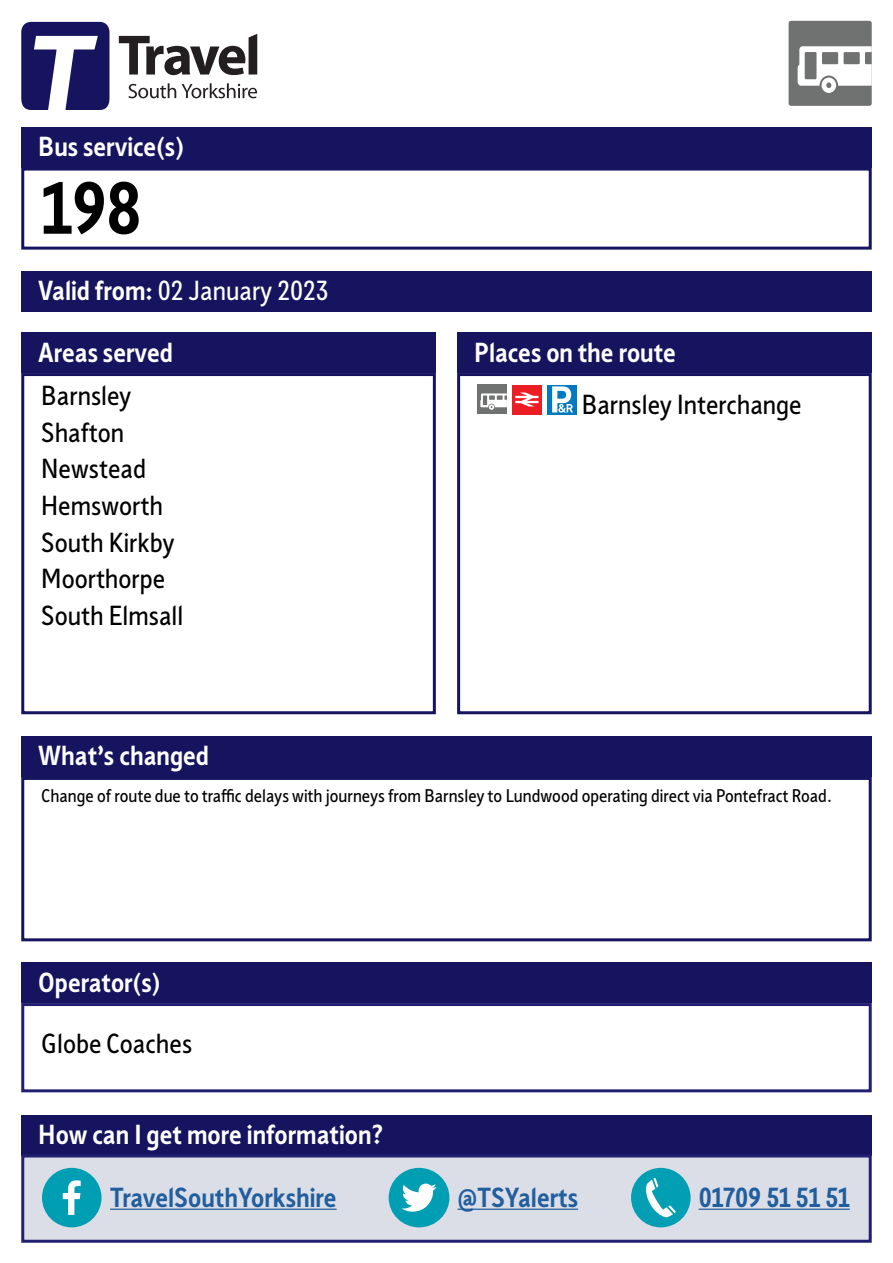
<style>
.page{position:relative;width:893px;height:1263px;background:#fff}
.page>*{position:absolute;margin:0;border:0;box-sizing:border-box;transform-origin:0 0}
.t1{font:700 72px "Sheffield Sans 2";color:#000}
.t2{font:27px/36.6px "Sheffield Sans 2";color:#000}
.t3{font:700 27px "Sheffield Sans 2";color:#fff}
.t4{font:700 27px "Sheffield Sans 2";color:#215e9e}
.t5{font:27px "Sheffield Sans 2";color:#fff}
.t6{font:18px "Sheffield Sans 2";color:#000}
.s1{font-weight:700}
</style>
<div class="page">
<div style="left:21px;top:271px;width:851px;height:40px;background:#16145f"></div>
<div style="left:21px;top:127px;width:851px;height:41px;background:#16145f"></div>
<div style="left:21px;top:168px;width:851px;height:82px;border:3px solid #16145f"></div>
<div style="left:21px;top:736px;width:851px;height:41px;background:#16145f"></div>
<div style="left:21px;top:777px;width:851px;height:164px;border:3px solid #16145f"></div>
<div style="left:21px;top:333px;width:415px;height:40px;background:#16145f"></div>
<div style="left:21px;top:373px;width:415px;height:341px;border:3px solid #16145f"></div>
<div style="left:457px;top:333px;width:415px;height:40px;background:#16145f"></div>
<div style="left:477px;top:385px;width:30px;height:29px;background:#707271"></div>
<svg style="left:480px;top:393px;width:27px;height:17px"></svg>
<div style="left:512px;top:385px;width:30px;height:29px;background:#ed1d24"></div>
<svg style="left:515px;top:392px;width:23px;height:14px"></svg>
<div style="left:547px;top:385px;width:30px;height:29px;background:#0079c1"></div>
<svg style="left:552px;top:386px;width:21px;height:27px"></svg>
<div style="left:457px;top:373px;width:415px;height:341px;border:3px solid #16145f"></div>
<div style="left:21px;top:962px;width:851px;height:41px;background:#16145f"></div>
<div style="left:21px;top:1003px;width:851px;height:89px;border:3px solid #221f72"></div>
<div style="left:789px;top:21px;width:83px;height:85px;background:#707271;border-radius:3px"></div>
<svg style="left:798px;top:46px;width:74px;height:47px"></svg>
<svg style="left:128px;top:83px;width:48px;height:15px"></svg>
<svg style="left:182px;top:83px;width:75px;height:15px"></svg>
<svg style="left:119px;top:34px;width:138px;height:41px"></svg>
<svg style="left:21px;top:22px;width:88px;height:88px"></svg>
<div style="left:21px;top:1115px;width:851px;height:40px;background:#16145f"></div>
<div style="left:21px;top:1154px;width:851px;height:89px;background:#dbdee7;border:3px solid #221f72"></div>
<hr style="left:110px;top:1208px;width:227px;height:2px;background:#215e9e">
<hr style="left:458px;top:1208px;width:120px;height:2px;background:#215e9e">
<hr style="left:699px;top:1208px;width:151px;height:2px;background:#215e9e">
<div style="left:42px;top:1168px;width:60px;height:59px;background:#009eb3;border-radius:50%"></div>
<svg style="left:63px;top:1180px;width:18px;height:35px"></svg>
<div style="left:389px;top:1168px;width:60px;height:59px;background:#009eb3;border-radius:50%"></div>
<svg style="left:401px;top:1183px;width:36px;height:28px"></svg>
<div style="left:631px;top:1168px;width:60px;height:59px;background:#029eb3;border-radius:50%"></div>
<svg style="left:646px;top:1178px;width:30px;height:39px"></svg>
<h2 class="t3" style="left:38px;top:128px;width:147px">Bus service(s)</h2>
<h1 class="t1" style="left:41px;top:160px;width:101px">198</h1>
<h2 class="t5" style="left:38px;top:272px;width:292px"><span class="s1">Valid from:</span> 02 January 2023</h2>
<h2 class="t3" style="left:38px;top:334px;width:136px">Areas served</h2>
<h2 class="t2" style="left:41px;top:377px;width:144px">Barnsley<br>Shafton<br>Newstead<br>Hemsworth<br>South Kirkby<br>Moorthorpe<br>South Elmsall</h2>
<h2 class="t3" style="left:474px;top:334px;width:203px">Places on the route</h2>
<h2 class="t2" style="left:582px;top:386px;width:221px">Barnsley Interchange</h2>
<h2 class="t3" style="left:38px;top:738px;width:172px">What’s changed</h2>
<p class="t6" style="left:41px;top:784px;width:792px">Change of route due to traffic delays with journeys from Barnsley to Lundwood operating direct via Pontefract Road.</p>
<h2 class="t3" style="left:38px;top:964px;width:124px">Operator(s)</h2>
<h2 class="t2" style="left:41px;top:1025px;width:153px">Globe Coaches</h2>
<h2 class="t3" style="left:38px;top:1116px;width:347px">How can I get more information?</h2>
<h2 class="t4" style="left:110px;top:1179px;width:228px">TravelSouthYorkshire</h2>
<h2 class="t4" style="left:458px;top:1179px;width:122px">@TSYalerts</h2>
<h2 class="t4" style="left:699px;top:1179px;width:153px">01709 51 51 51</h2>
</div>
